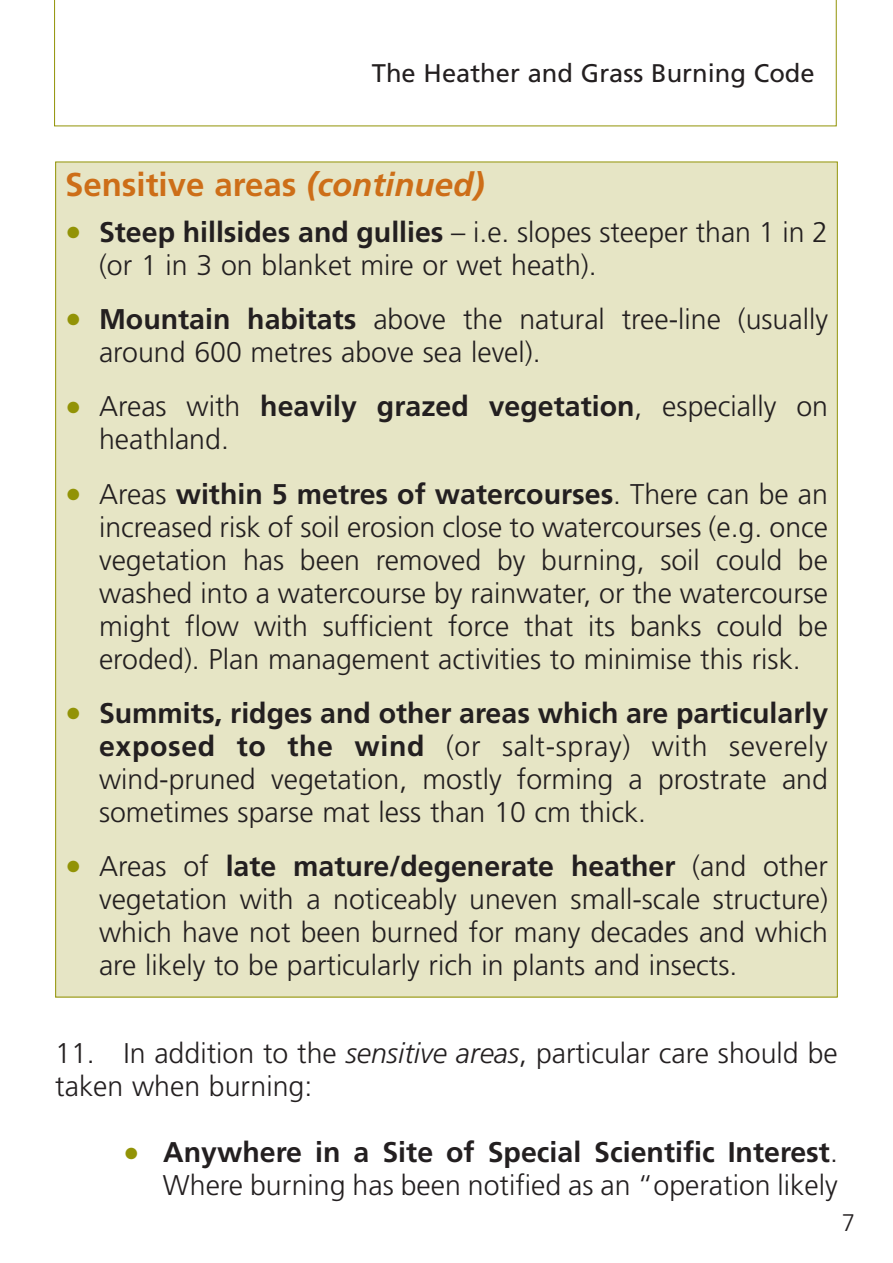
<style>
.page{position:relative;width:893px;height:1263px;background:#fff}
.page>*{position:absolute;margin:0;border:0;box-sizing:border-box;transform-origin:0 0}
.t1{font:700 33px "Frutiger";color:#cd6e18}
.t2{font:300 28.5px/33px "Frutiger";color:#231f20}
.t3{font:25.5px "Frutiger";color:#231f20}
.t4{font:300 24px "Frutiger";color:#231f20}
.s1{font-style:italic}
.s2{font-size:33px;color:#929306}
.s3{font-weight:700}
</style>
<div class="page">
<div style="left:56px;top:162px;width:781px;height:835px;background:#e6e5c5"></div>
<svg style="left:54px;top:0;width:783px;height:126px"></svg>
<p class="t3" style="left:372px;top:62px;width:444px">The Heather and Grass Burning Code</p>
<p class="t1" style="left:65px;top:171px;width:421px">Sensitive areas <span class="s1">(continued)</span></p>
<p class="t2" style="left:99px;top:218px;width:731px;text-indent:-34px"><span class="s2">•</span> <span class="s3">Steep hillsides and gullies</span> – i.e. slopes steeper than 1 in 2 (or 1 in 3 on blanket mire or wet heath).</p>
<p class="t2" style="left:99px;top:305px;width:730px;text-indent:-34px"><span class="s2">•</span> <span class="s3">Mountain habitats</span> above the natural tree-line (usually around 600 metres above sea level).</p>
<p class="t2" style="left:99px;top:392px;width:730px;text-indent:-34px"><span class="s2">•</span> Areas with <span class="s3">heavily grazed vegetation</span>, especially on heathland.</p>
<p class="t2" style="left:99px;top:479px;width:731px;text-align:justify;text-indent:-34px"><span class="s2">•</span> Areas <span class="s3">within 5 metres of watercourses</span>. There can be an increased risk of soil erosion close to watercourses (e.g. once vegetation has been removed by burning, soil could be washed into a watercourse by rainwater, or the watercourse might flow with sufficient force that its banks could be eroded). Plan management activities to minimise this risk.</p>
<p class="t2" style="left:99px;top:699px;width:731px;text-align:justify;text-indent:-34px"><span class="s2">•</span> <span class="s3">Summits, ridges and other areas which are particularly exposed to the wind</span> (or salt-spray) with severely wind-pruned vegetation, mostly forming a prostrate and sometimes sparse mat less than 10 cm thick.</p>
<p class="t2" style="left:99px;top:852px;width:730px;text-align:justify;text-indent:-34px"><span class="s2">•</span> Areas of <span class="s3">late mature/degenerate heather</span> (and other vegetation with a noticeably uneven small-scale structure) which have not been burned for many decades and which are likely to be particularly rich in plants and insects.</p>
<p class="t2" style="left:55px;top:1039px;width:784px">11. In addition to the <span class="s1">sensitive areas</span>, particular care should be taken when burning:</p>
<p class="t2" style="left:123px;top:1138px;width:716px;text-align:right"><span class="s2">•</span> <span class="s3">Anywhere in a Site of Special Scientific Interest</span>.<br>Where burning has been notified as an “operation likely</p>
<p class="t4" style="left:842px;top:1213px;width:15px">7</p>
</div>
